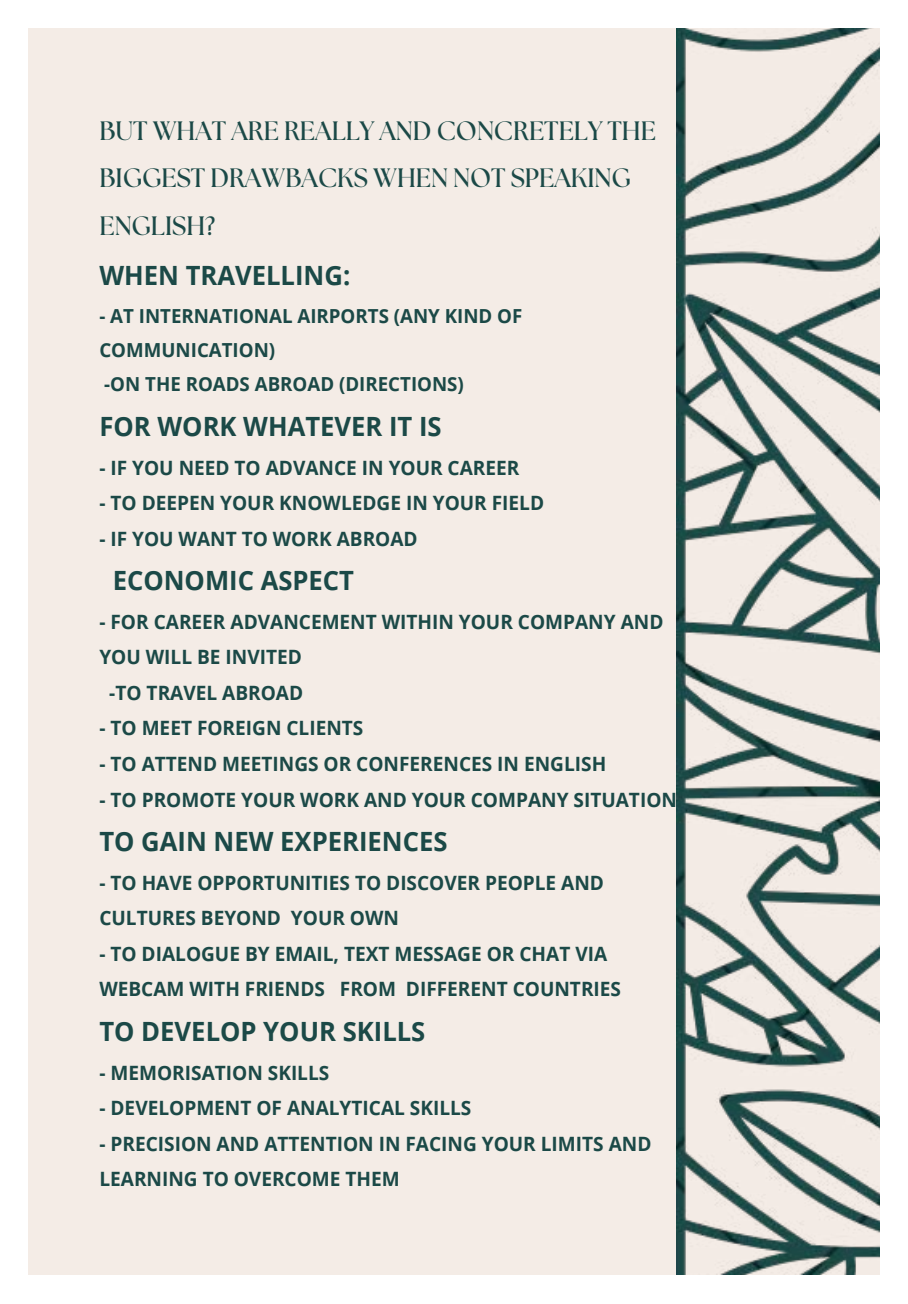
<style>
.page{position:relative;width:908px;height:1304px;background:#fff}
.page>*{position:absolute;margin:0;border:0;box-sizing:border-box;transform-origin:0 0}
.t1{font:700 26.6px "Open Sans";color:#1b4947}
.t2{font:700 26.6px/47.8px "The Seasons";color:#1b4947}
.t3{font:700 19.8px/35.6px "Open Sans";color:#1b4947}
.t4{font:700 19.4px/34.4px "Open Sans";color:#1b4947}
</style>
<div class="page">
<div style="left:28px;top:28px;width:851px;height:1247px;background:#f4ece6"></div>
<img style="left:676px;top:28px;width:203px;height:1247px">
<h1 class="t2" style="left:99px;top:106px;width:558px">BUT WHAT ARE REALLY AND CONCRETELY THE<br>BIGGEST DRAWBACKS WHEN NOT SPEAKING<br>ENGLISH?</h1>
<h1 class="t1" style="left:99px;top:256px;width:252px">WHEN TRAVELLING:</h1>
<p class="t4" style="left:99px;top:298px;width:424px">- AT INTERNATIONAL AIRPORTS (ANY KIND OF<br>COMMUNICATION)<br>-ON THE ROADS ABROAD (DIRECTIONS)</p>
<h1 class="t1" style="left:99px;top:407px;width:344px">FOR WORK WHATEVER IT IS</h1>
<p class="t3" style="left:99px;top:449px;width:421px">- IF YOU NEED TO ADVANCE IN YOUR CAREER</p>
<p class="t3" style="left:99px;top:485px;width:446px">- TO DEEPEN YOUR KNOWLEDGE IN YOUR FIELD</p>
<p class="t3" style="left:99px;top:520px;width:319px">- IF YOU WANT TO WORK ABROAD</p>
<h1 class="t1" style="left:113px;top:562px;width:243px">ECONOMIC ASPECT</h1>
<p class="t3" style="left:99px;top:603px;width:565px">- FOR CAREER ADVANCEMENT WITHIN YOUR COMPANY AND</p>
<p class="t3" style="left:99px;top:639px;width:204px">YOU WILL BE INVITED</p>
<p class="t3" style="left:109px;top:674px;width:195px">-TO TRAVEL ABROAD</p>
<p class="t3" style="left:99px;top:710px;width:265px">- TO MEET FOREIGN CLIENTS</p>
<p class="t3" style="left:99px;top:745px;width:508px">- TO ATTEND MEETINGS OR CONFERENCES IN ENGLISH</p>
<p class="t3" style="left:99px;top:781px;width:584px">- TO PROMOTE YOUR WORK AND YOUR COMPANY SITUATION.</p>
<h1 class="t1" style="left:99px;top:822px;width:349px">TO GAIN NEW EXPERIENCES</h1>
<p class="t3" style="left:99px;top:864px;width:506px">- TO HAVE OPPORTUNITIES TO DISCOVER PEOPLE AND<br>CULTURES BEYOND YOUR OWN</p>
<p class="t3" style="left:99px;top:935px;width:523px">- TO DIALOGUE BY EMAIL, TEXT MESSAGE OR CHAT VIA<br>WEBCAM WITH FRIENDS FROM DIFFERENT COUNTRIES</p>
<h1 class="t1" style="left:99px;top:1012px;width:327px">TO DEVELOP YOUR SKILLS</h1>
<p class="t3" style="left:99px;top:1054px;width:231px">- MEMORISATION SKILLS</p>
<p class="t3" style="left:99px;top:1089px;width:373px">- DEVELOPMENT OF ANALYTICAL SKILLS</p>
<p class="t3" style="left:99px;top:1125px;width:553px">- PRECISION AND ATTENTION IN FACING YOUR LIMITS AND<br>LEARNING TO OVERCOME THEM</p>
</div>
